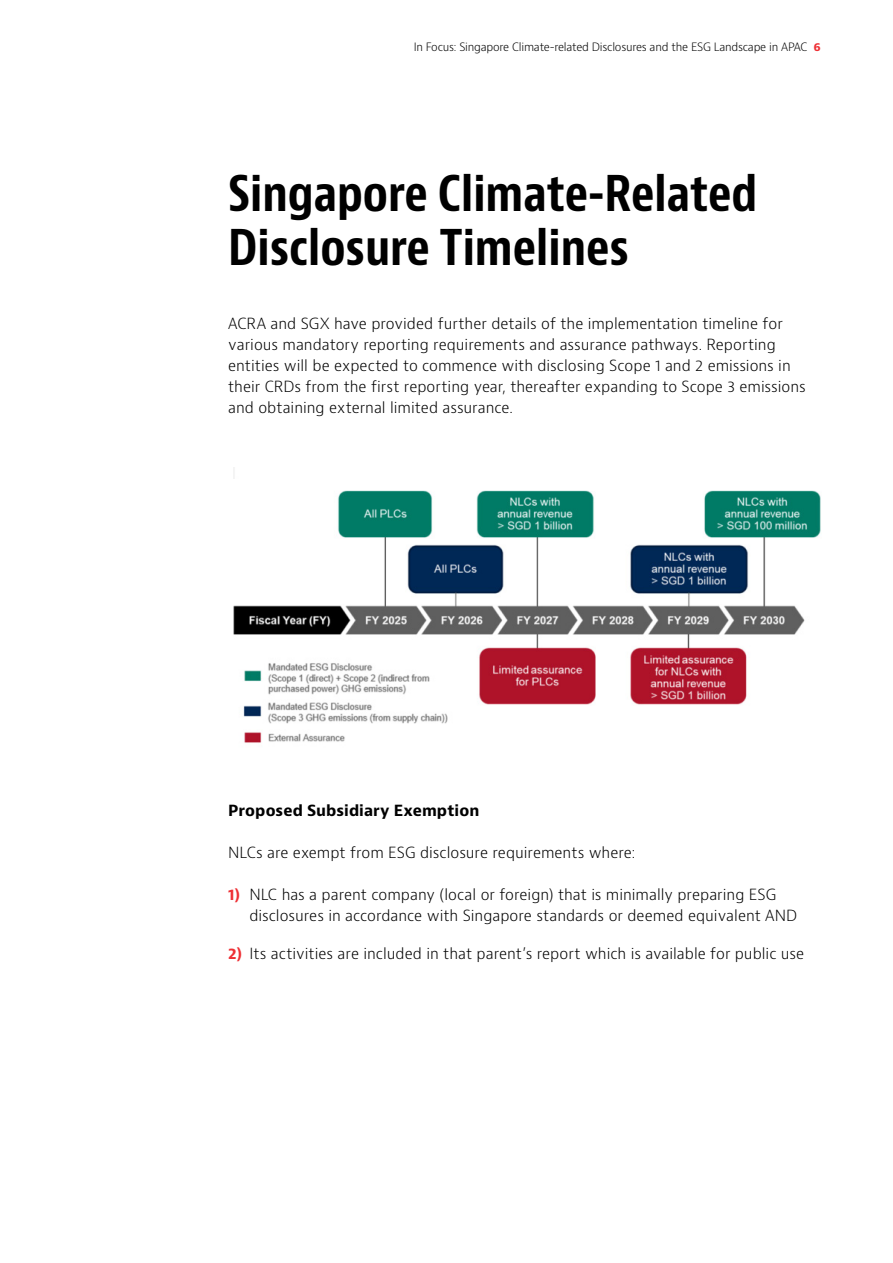
<style>
.page{position:relative;width:893px;height:1263px;background:#fff}
.page>*{position:absolute;margin:0;border:0;box-sizing:border-box;transform-origin:0 0}
.t1{font:700 condensed 48px/54px "Baker Mc Kenzie Bernini";color:#000}
.t2{font:300 15px/21px "Baker Mc Kenzie Bernini";color:#000}
.t3{font:700 15px "Baker Mc Kenzie Bernini";letter-spacing:.005em;color:#000}
.t4{font:300 11.25px "Baker Mc Kenzie Bernini";letter-spacing:-.02em;color:#000}
.s1{font-weight:700;color:#ee3035}
</style>
<div class="page">
<img style="left:233px;top:468px;width:588px;height:275px">
<p class="t4" style="left:414px;top:40px;width:408px">In Focus: Singapore Climate-related Disclosures and the ESG Landscape in APAC <span class="s1">6</span></p>
<h1 class="t1" style="left:228px;top:168px;width:531px">Singapore Climate-Related<br>Disclosure Timelines</h1>
<p class="t2" style="left:228px;top:313px;width:579px">ACRA and SGX have provided further details of the implementation timeline for various mandatory reporting requirements and assurance pathways. Reporting entities will be expected to commence with disclosing Scope 1 and 2 emissions in their CRDs from the first reporting year, thereafter expanding to Scope 3 emissions and obtaining external limited assurance.</p>
<p class="t3" style="left:228px;top:801px;width:253px">Proposed Subsidiary Exemption</p>
<p class="t2" style="left:228px;top:842px;width:409px">NLCs are exempt from ESG disclosure requirements where:</p>
<p class="t2" style="left:249px;top:885px;width:549px;text-indent:-21px"><span class="s1">1)</span> NLC has a parent company (local or foreign) that is minimally preparing ESG disclosures in accordance with Singapore standards or deemed equivalent AND</p>
<p class="t2" style="left:228px;top:944px;width:578px"><span class="s1">2)</span> Its activities are included in that parent’s report which is available for public use</p>
</div>
